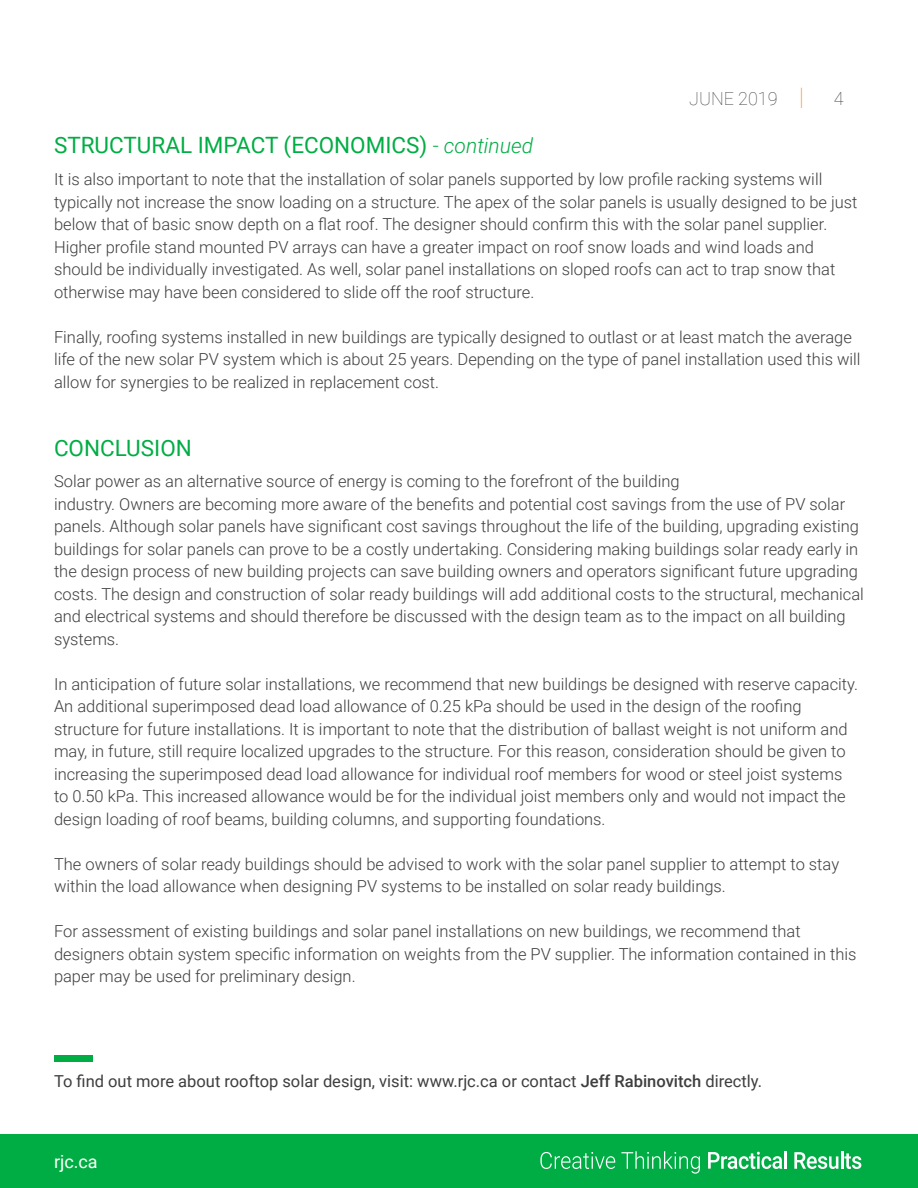
<style>
.page{position:relative;width:918px;height:1188px;background:#fff}
.page>*{position:absolute;margin:0;border:0;box-sizing:border-box;transform-origin:0 0}
.t1{font:22.5px "Roboto";color:#00ad44}
.t2{font:100 18px "Roboto";color:#3e3e3f}
.t3{font:18px "Roboto";color:#fffefa}
.t4{font:300 16.5px/22.5px "Roboto";color:#3e3e3f}
.t5{font:16.5px "Roboto";color:#3e3e3f}
.s1{font-weight:300;font-size:21px}
.s2{font-weight:300;font-style:italic;font-size:21px}
.s3{font-size:24px;color:#fa8900}
.s4{font-weight:500}
</style>
<div class="page">
<div style="left:0;top:1134px;width:918px;height:54px;background:#00ad44"></div>
<svg style="left:540px;top:1152px;width:75px;height:17px"></svg>
<svg style="left:621px;top:1151px;width:79px;height:23px"></svg>
<svg style="left:708px;top:1152px;width:74px;height:17px"></svg>
<hr style="left:784px;top:1151px;width:3px;height:18px;background:#fff">
<svg style="left:794px;top:1151px;width:67px;height:18px"></svg>
<div style="left:54px;top:1055px;width:39px;height:6px;background:#00ad44"></div>
<p class="t1" style="left:54px;top:129px;width:481px">STRUCTURAL IMPACT (ECONOMICS) <span class="s1">-</span> <span class="s2">continued</span></p>
<p class="t2" style="left:689px;top:86px;width:156px">JUNE 2019 <span class="s3">|</span> 4</p>
<p class="t4" style="left:54px;top:167px;width:805px">It is also important to note that the installation of solar panels supported by low profile racking systems will typically not increase the snow loading on a structure. The apex of the solar panels is usually designed to be just below that of basic snow depth on a flat roof. The designer should confirm this with the solar panel supplier.<br>Higher profile stand mounted PV arrays can have a greater impact on roof snow loads and wind loads and should be individually investigated. As well, solar panel installations on sloped roofs can act to trap snow that otherwise may have been considered to slide off the roof structure.</p>
<p class="t4" style="left:54px;top:325px;width:808px">Finally, roofing systems installed in new buildings are typically designed to outlast or at least match the average life of the new solar PV system which is about 25 years. Depending on the type of panel installation used this will allow for synergies to be realized in replacement cost.</p>
<p class="t1" style="left:54px;top:432px;width:139px">CONCLUSION</p>
<p class="t4" style="left:54px;top:470px;width:627px">Solar power as an alternative source of energy is coming to the forefront of the building</p>
<p class="t4" style="left:54px;top:492px;width:811px">industry. Owners are becoming more aware of the benefits and potential cost savings from the use of PV solar panels. Although solar panels have significant cost savings throughout the life of the building, upgrading existing buildings for solar panels can prove to be a costly undertaking. Considering making buildings solar ready early in the design process of new building projects can save building owners and operators significant future upgrading costs. The design and construction of solar ready buildings will add additional costs to the structural, mechanical and electrical systems and should therefore be discussed with the design team as to the impact on all building systems.</p>
<p class="t4" style="left:54px;top:672px;width:806px">In anticipation of future solar installations, we recommend that new buildings be designed with reserve capacity.<br>An additional superimposed dead load allowance of 0.25 kPa should be used in the design of the roofing structure for future installations. It is important to note that the distribution of ballast weight is not uniform and may, in future, still require localized upgrades to the structure. For this reason, consideration should be given to increasing the superimposed dead load allowance for individual roof members for wood or steel joist systems to 0.50 kPa. This increased allowance would be for the individual joist members only and would not impact the design loading of roof beams, building columns, and supporting foundations.</p>
<p class="t4" style="left:54px;top:852px;width:787px">The owners of solar ready buildings should be advised to work with the solar panel supplier to attempt to stay within the load allowance when designing PV systems to be installed on solar ready buildings.</p>
<p class="t4" style="left:54px;top:920px;width:804px">For assessment of existing buildings and solar panel installations on new buildings, we recommend that designers obtain system specific information on weights from the PV supplier. The information contained in this paper may be used for preliminary design.</p>
<p class="t5" style="left:54px;top:1070px;width:710px">To find out more about rooftop solar design, visit: www.rjc.ca or contact <span class="s4">Jeff Rabinovitch</span> directly.</p>
<p class="t3" style="left:54px;top:1149px;width:45px">rjc.ca</p>
</div>
